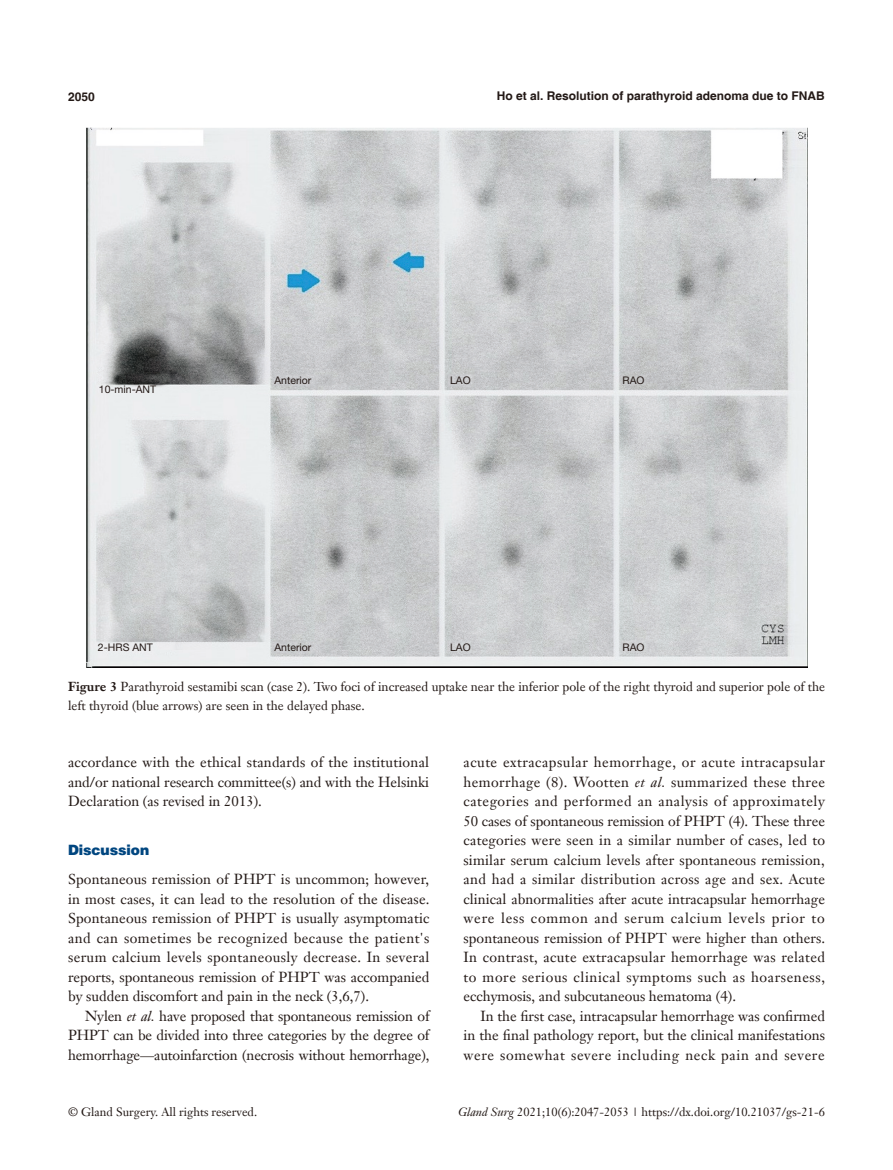
<style>
.page{position:relative;width:893px;height:1170px;background:#fff}
.page>*{position:absolute;margin:0;border:0;box-sizing:border-box;transform-origin:0 0}
.t1{font:14.25px/19.5px "Janson Text LT";color:#231916;text-align:justify}
.t2{font:900 14.25px "Helvetica";color:#004680}
.t3{font:12.75px/19.5px "Janson Text LT";color:#231916}
.t4{font:12px "Janson Text LT";color:#231916}
.t5{font:700 12px "Helvetica";color:#231916}
.t6{font:10.5px "Helvetica Neue LT Pro";color:#231916}
.s1{font-weight:700}
.s2{font-style:italic}
</style>
<div class="page">
<img style="left:86px;top:128px;width:722px;height:539px">
<p class="t5" style="left:68px;top:89px;width:28px">2050</p>
<p class="t5" style="left:497px;top:88px;width:330px">Ho et al. Resolution of parathyroid adenoma due to FNAB</p>
<p class="t6" style="left:99px;top:383px;width:59px">10-min-ANT</p>
<p class="t6" style="left:274px;top:373px;width:38px">Anterior</p>
<p class="t6" style="left:98px;top:641px;width:56px">2-HRS ANT</p>
<p class="t6" style="left:274px;top:641px;width:38px">Anterior</p>
<p class="t6" style="left:450px;top:373px;width:22px">LAO</p>
<p class="t6" style="left:450px;top:641px;width:22px">LAO</p>
<p class="t6" style="left:622px;top:373px;width:23px">RAO</p>
<p class="t6" style="left:622px;top:641px;width:23px">RAO</p>
<p class="t3" style="left:68px;top:676px;width:758px"><span class="s1">Figure 3</span> Parathyroid sestamibi scan (case 2). Two foci of increased uptake near the inferior pole of the right thyroid and superior pole of the left thyroid (blue arrows) are seen in the delayed phase.</p>
<p class="t1" style="left:68px;top:752px;width:363px">accordance with the ethical standards of the institutional and/or national research committee(s) and with the Helsinki Declaration (as revised in 2013).</p>
<p class="t2" style="left:68px;top:840px;width:83px">Discussion</p>
<p class="t1" style="left:68px;top:869px;width:363px">Spontaneous remission of PHPT is uncommon; however, in most cases, it can lead to the resolution of the disease.<br>Spontaneous remission of PHPT is usually asymptomatic and can sometimes be recognized because the patient's serum calcium levels spontaneously decrease. In several reports, spontaneous remission of PHPT was accompanied by sudden discomfort and pain in the neck (3,6,7).</p>
<p class="t1" style="left:68px;top:1005px;width:363px;text-indent:17px">Nylen <span class="s2">et al.</span> have proposed that spontaneous remission of PHPT can be divided into three categories by the degree of hemorrhage—autoinfarction (necrosis without hemorrhage),</p>
<p class="t1" style="left:463px;top:752px;width:363px">acute extracapsular hemorrhage, or acute intracapsular hemorrhage (8). Wootten <span class="s2">et al.</span> summarized these three categories and performed an analysis of approximately 50 cases of spontaneous remission of PHPT (4). These three categories were seen in a similar number of cases, led to similar serum calcium levels after spontaneous remission, and had a similar distribution across age and sex. Acute clinical abnormalities after acute intracapsular hemorrhage were less common and serum calcium levels prior to spontaneous remission of PHPT were higher than others.<br>In contrast, acute extracapsular hemorrhage was related to more serious clinical symptoms such as hoarseness, ecchymosis, and subcutaneous hematoma (4).</p>
<p class="t1" style="left:463px;top:1005px;width:363px;text-indent:17px">In the first case, intracapsular hemorrhage was confirmed in the final pathology report, but the clinical manifestations were somewhat severe including neck pain and severe</p>
<p class="t4" style="left:68px;top:1104px;width:191px">© Gland Surgery. All rights reserved.</p>
<p class="t4" style="left:458px;top:1104px;width:368px"><span class="s2">Gland Surg</span> 2021;10(6):2047-2053 | https://dx.doi.org/10.21037/gs-21-6</p>
</div>
